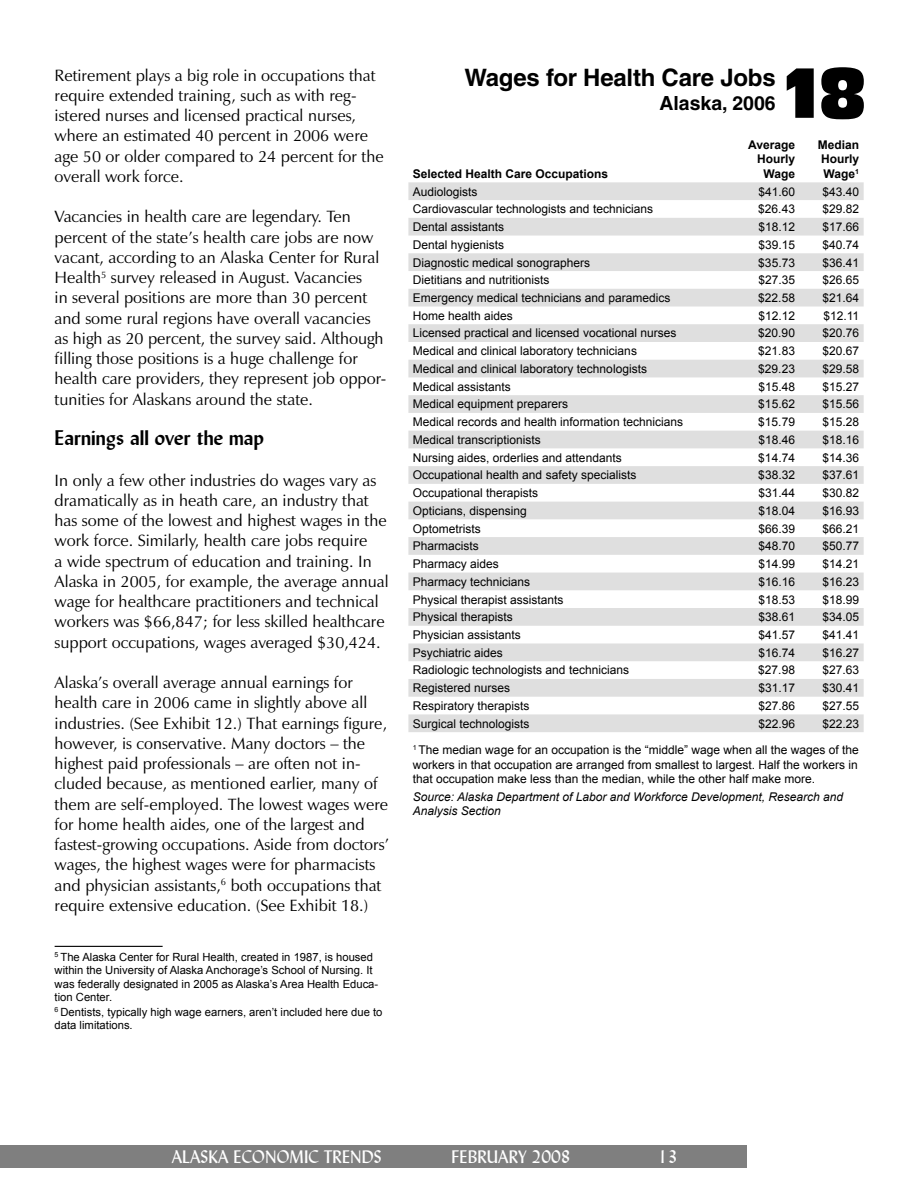
<style>
.page{position:relative;width:918px;height:1188px;background:#fff}
.page>*{position:absolute;margin:0;border:0;box-sizing:border-box;transform-origin:0 0}
.t1{font:66px "Incised 901 BT Compact";color:#000}
.t2{font:700 24px "Helvetica";letter-spacing:-.01em;color:#000}
.t3{font:700 21px "Lydian BT";color:#000}
.t4{font:700 19.5px "Helvetica";color:#000}
.t5{font:18px "Lydian BT";color:#fff}
.t6{font:16.5px/20.2px "Zapf Humanist 601 BT";color:#000}
.t7{font:12px/14.4px "Arial";color:#000;text-align:justify}
.t8{font:italic 12px/14.4px "Arial";color:#000}
.t9{font:700 12px/14.4px "Arial";color:#000;text-align:right}
.t10{font:11.25px/13.6px "Arial";color:#000}
</style>
<div class="page">
<div style="left:0;top:1145px;width:746px;height:23px;background:#7f7f7f"></div>
<hr style="left:55px;top:946px;width:108px;height:1px;background:#000">
<svg style="left:408px;top:182px;width:456px;height:550px;fill:#e6e6e6"></svg>
<p class="t6" style="left:55px;top:66px;width:331px">Retirement plays a big role in occupations that require extended training, such as with reg&shy;istered nurses and licensed practical nurses, where an estimated 40 percent in 2006 were age 50 or older compared to 24 percent for the overall work force.</p>
<p class="t6" style="left:55px;top:208px;width:333px">Vacancies in health care are legendary. Ten percent of the state’s health care jobs are now vacant, according to an Alaska Center for Rural Health<sup>5</sup> survey released in August. Vacancies<br>in several positions are more than 30 percent and some rural regions have overall vacancies as high as 20 percent, the survey said. Although filling those positions is a huge challenge for health care providers, they represent job oppor&shy;tunities for Alaskans around the state.</p>
<p class="t3" style="left:55px;top:425px;width:211px">Earnings all over the map</p>
<p class="t6" style="left:55px;top:471px;width:335px">In only a few other industries do wages vary as dramatically as in heath care, an industry that has some of the lowest and highest wages in the work force. Similarly, health care jobs require<br>a wide spectrum of education and training. In Alaska in 2005, for example, the average annual wage for healthcare practitioners and technical workers was $66,847; for less skilled healthcare support occupations, wages averaged $30,424.</p>
<p class="t6" style="left:55px;top:674px;width:336px">Alaska’s overall average annual earnings for health care in 2006 came in slightly above all industries. (See Exhibit 12.) That earnings figure, however, is conservative. Many doctors – the highest paid professionals – are often not in&shy;cluded because, as mentioned earlier, many of them are self-employed. The lowest wages were for home health aides, one of the largest and fastest-growing occupations. Aside from doctors’ wages, the highest wages were for pharmacists and physician assistants,<sup>6</sup> both occupations that require extensive education. (See Exhibit 18.)</p>
<p class="t10" style="left:55px;top:950px;width:329px"><sup>5</sup> The Alaska Center for Rural Health, created in 1987, is housed within the University of Alaska Anchorage’s School of Nursing. It was federally designated in 2005 as Alaska’s Area Health Educa&shy;tion Center.<br><sup>6</sup> Dentists, typically high wage earners, aren’t included here due to data limitations.</p>
<h2 class="t2" style="left:464px;top:69px;width:313px">Wages for Health Care Jobs</h2>
<p class="t4" style="left:659px;top:96px;width:118px">Alaska, 2006</p>
<h1 class="t1" style="left:777px;top:54px;width:92px">18</h1>
<p class="t9" style="left:413px;top:166px;width:197px">Selected Health Care Occupations</p>
<p class="t9" style="left:748px;top:138px;width:48px">Average<br>Hourly<br>Wage</p>
<p class="t9" style="left:818px;top:138px;width:43px;text-align:justify">Median Hourly Wage<sup>1</sup></p>
<p class="t7" style="left:413px;top:184px;width:66px">Audiologists</p>
<p class="t7" style="left:758px;top:184px;width:38px">$41.60</p>
<p class="t7" style="left:822px;top:184px;width:38px">$43.40</p>
<p class="t7" style="left:413px;top:202px;width:242px">Cardiovascular technologists and technicians</p>
<p class="t7" style="left:758px;top:202px;width:38px">$26.43</p>
<p class="t7" style="left:822px;top:202px;width:38px">$29.82</p>
<p class="t7" style="left:413px;top:220px;width:93px">Dental assistants</p>
<p class="t7" style="left:758px;top:220px;width:38px">$18.12</p>
<p class="t7" style="left:822px;top:220px;width:38px">$17.66</p>
<p class="t7" style="left:413px;top:237px;width:93px">Dental hygienists</p>
<p class="t7" style="left:758px;top:237px;width:38px">$39.15</p>
<p class="t7" style="left:822px;top:237px;width:38px">$40.74</p>
<p class="t7" style="left:413px;top:255px;width:179px">Diagnostic medical sonographers</p>
<p class="t7" style="left:758px;top:255px;width:38px">$35.73</p>
<p class="t7" style="left:822px;top:255px;width:38px">$36.41</p>
<p class="t7" style="left:413px;top:273px;width:138px">Dietitians and nutritionists</p>
<p class="t7" style="left:758px;top:273px;width:38px">$27.35</p>
<p class="t7" style="left:822px;top:273px;width:38px">$26.65</p>
<p class="t7" style="left:413px;top:291px;width:259px">Emergency medical technicians and paramedics</p>
<p class="t7" style="left:758px;top:291px;width:38px">$22.58</p>
<p class="t7" style="left:822px;top:291px;width:38px">$21.64</p>
<p class="t7" style="left:413px;top:308px;width:102px">Home health aides</p>
<p class="t7" style="left:758px;top:308px;width:38px">$12.12</p>
<p class="t7" style="left:823px;top:308px;width:37px">$12.11</p>
<p class="t7" style="left:413px;top:326px;width:265px">Licensed practical and licensed vocational nurses</p>
<p class="t7" style="left:758px;top:326px;width:38px">$20.90</p>
<p class="t7" style="left:822px;top:326px;width:38px">$20.76</p>
<p class="t7" style="left:413px;top:344px;width:226px">Medical and clinical laboratory technicians</p>
<p class="t7" style="left:758px;top:344px;width:38px">$21.83</p>
<p class="t7" style="left:822px;top:344px;width:38px">$20.67</p>
<p class="t7" style="left:413px;top:362px;width:236px">Medical and clinical laboratory technologists</p>
<p class="t7" style="left:758px;top:362px;width:38px">$29.23</p>
<p class="t7" style="left:822px;top:362px;width:38px">$29.58</p>
<p class="t7" style="left:413px;top:379px;width:100px">Medical assistants</p>
<p class="t7" style="left:758px;top:379px;width:38px">$15.48</p>
<p class="t7" style="left:822px;top:379px;width:38px">$15.27</p>
<p class="t7" style="left:413px;top:397px;width:157px">Medical equipment preparers</p>
<p class="t7" style="left:758px;top:397px;width:38px">$15.62</p>
<p class="t7" style="left:822px;top:397px;width:38px">$15.56</p>
<p class="t7" style="left:413px;top:415px;width:272px">Medical records and health information technicians</p>
<p class="t7" style="left:758px;top:415px;width:38px">$15.79</p>
<p class="t7" style="left:822px;top:415px;width:38px">$15.28</p>
<p class="t7" style="left:413px;top:433px;width:130px">Medical transcriptionists</p>
<p class="t7" style="left:758px;top:433px;width:38px">$18.46</p>
<p class="t7" style="left:822px;top:433px;width:38px">$18.16</p>
<p class="t7" style="left:413px;top:450px;width:210px">Nursing aides, orderlies and attendants</p>
<p class="t7" style="left:758px;top:450px;width:38px">$14.74</p>
<p class="t7" style="left:822px;top:450px;width:38px">$14.36</p>
<p class="t7" style="left:413px;top:468px;width:225px">Occupational health and safety specialists</p>
<p class="t7" style="left:758px;top:468px;width:38px">$38.32</p>
<p class="t7" style="left:822px;top:468px;width:38px">$37.61</p>
<p class="t7" style="left:413px;top:486px;width:127px">Occupational therapists</p>
<p class="t7" style="left:758px;top:486px;width:38px">$31.44</p>
<p class="t7" style="left:822px;top:486px;width:38px">$30.82</p>
<p class="t7" style="left:413px;top:503px;width:116px">Opticians, dispensing</p>
<p class="t7" style="left:758px;top:503px;width:38px">$18.04</p>
<p class="t7" style="left:822px;top:503px;width:38px">$16.93</p>
<p class="t7" style="left:413px;top:521px;width:70px">Optometrists</p>
<p class="t7" style="left:758px;top:521px;width:38px">$66.39</p>
<p class="t7" style="left:822px;top:521px;width:38px">$66.21</p>
<p class="t7" style="left:413px;top:539px;width:68px">Pharmacists</p>
<p class="t7" style="left:758px;top:539px;width:38px">$48.70</p>
<p class="t7" style="left:822px;top:539px;width:38px">$50.77</p>
<p class="t7" style="left:413px;top:557px;width:88px">Pharmacy aides</p>
<p class="t7" style="left:758px;top:557px;width:38px">$14.99</p>
<p class="t7" style="left:822px;top:557px;width:38px">$14.21</p>
<p class="t7" style="left:413px;top:574px;width:119px">Pharmacy technicians</p>
<p class="t7" style="left:758px;top:574px;width:38px">$16.16</p>
<p class="t7" style="left:822px;top:574px;width:38px">$16.23</p>
<p class="t7" style="left:413px;top:592px;width:152px">Physical therapist assistants</p>
<p class="t7" style="left:758px;top:592px;width:38px">$18.53</p>
<p class="t7" style="left:822px;top:592px;width:38px">$18.99</p>
<p class="t7" style="left:413px;top:610px;width:102px">Physical therapists</p>
<p class="t7" style="left:758px;top:610px;width:38px">$38.61</p>
<p class="t7" style="left:822px;top:610px;width:38px">$34.05</p>
<p class="t7" style="left:413px;top:628px;width:110px">Physician assistants</p>
<p class="t7" style="left:758px;top:628px;width:38px">$41.57</p>
<p class="t7" style="left:822px;top:628px;width:38px">$41.41</p>
<p class="t7" style="left:413px;top:645px;width:92px">Psychiatric aides</p>
<p class="t7" style="left:758px;top:645px;width:38px">$16.74</p>
<p class="t7" style="left:822px;top:645px;width:38px">$16.27</p>
<p class="t7" style="left:413px;top:663px;width:218px">Radiologic technologists and technicians</p>
<p class="t7" style="left:758px;top:663px;width:38px">$27.98</p>
<p class="t7" style="left:822px;top:663px;width:38px">$27.63</p>
<p class="t7" style="left:413px;top:681px;width:99px">Registered nurses</p>
<p class="t7" style="left:758px;top:681px;width:38px">$31.17</p>
<p class="t7" style="left:822px;top:681px;width:38px">$30.41</p>
<p class="t7" style="left:413px;top:699px;width:118px">Respiratory therapists</p>
<p class="t7" style="left:758px;top:699px;width:38px">$27.86</p>
<p class="t7" style="left:822px;top:699px;width:38px">$27.55</p>
<p class="t7" style="left:413px;top:716px;width:118px">Surgical technologists</p>
<p class="t7" style="left:758px;top:716px;width:38px">$22.96</p>
<p class="t7" style="left:822px;top:716px;width:38px">$22.23</p>
<p class="t7" style="left:413px;top:743px;width:447px"><sup>1</sup> The median wage for an occupation is the “middle” wage when all the wages of the workers in that occupation are arranged from smallest to largest. Half the workers in that occupation make less than the median, while the other half make more.</p>
<p class="t8" style="left:413px;top:789px;width:432px">Source: Alaska Department of Labor and Workforce Development, Research and<br>Analysis Section</p>
<p class="t5" style="left:172px;top:1146px;width:211px">ALASKA ECONOMIC TRENDS</p>
<p class="t5" style="left:452px;top:1146px;width:121px">FEBRUARY 2008</p>
<p class="t5" style="left:658px;top:1145px;width:21px">13</p>
</div>
